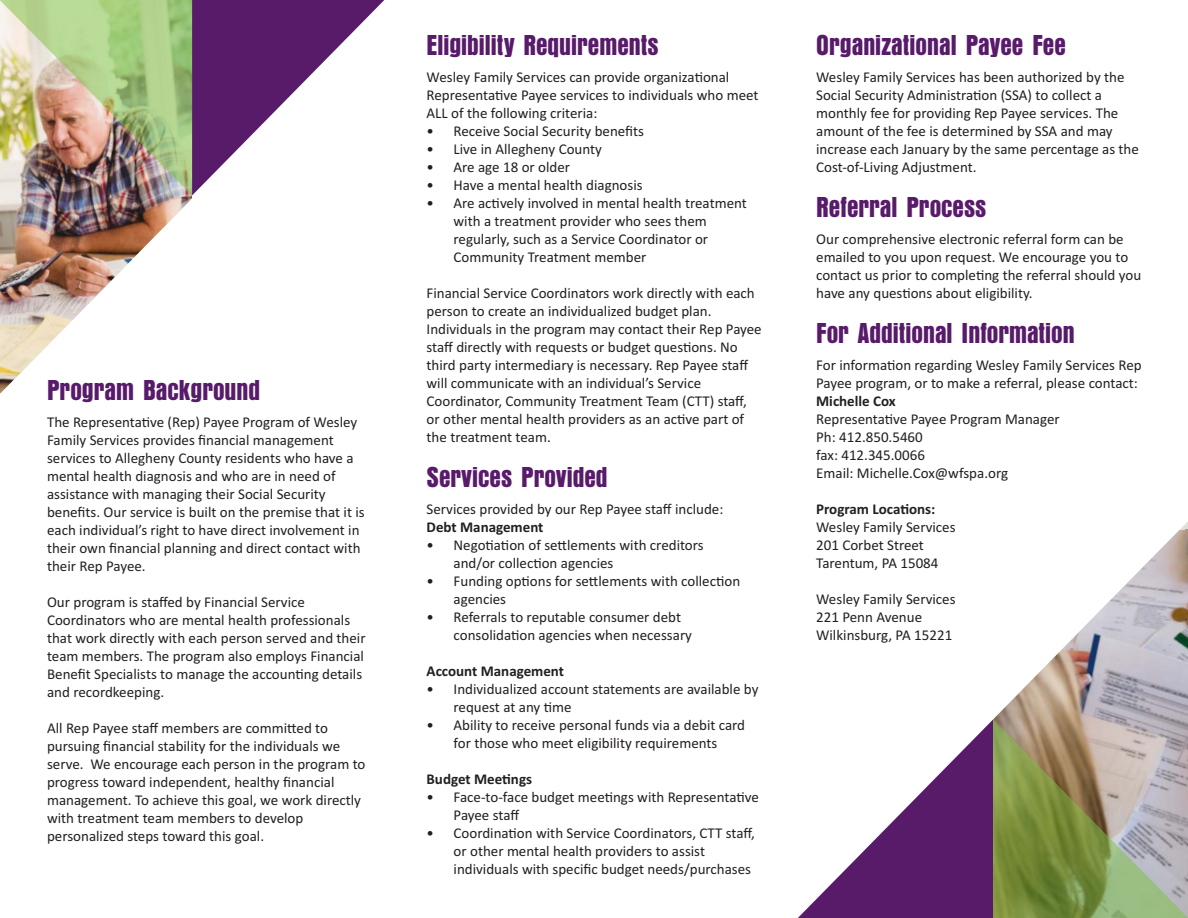
<style>
.page{position:relative;width:1188px;height:918px;background:#fff}
.page>*{position:absolute;margin:0;border:0;box-sizing:border-box;transform-origin:0 0}
.t1{font:30px "Anzeigen Gro";color:#581b6a}
.t2{font:30px "Anzeigen Gro D";color:#581b6a}
.t3{font:15px/18px "Calibri";color:#231f20}
.t4{font:700 15px "Calibri";color:#231f20}
</style>
<div class="page">
<img style="left:993px;top:529px;width:195px;height:191px">
<img style="left:0;top:195px;width:192px;height:198px">
<img style="left:0;top:0;width:385px;height:195px">
<svg style="left:798px;top:720px;width:390px;height:198px"></svg>
<h1 class="t1" style="left:47px;top:372px;width:215px">Program Background</h1>
<p class="t3" style="left:47px;top:413px;width:319px">The Representative (Rep) Payee Program of Wesley Family Services provides financial management services to Allegheny County residents who have a mental health diagnosis and who are in need of assistance with managing their Social Security benefits. Our service is built on the premise that it is each individual’s right to have direct involvement in their own financial planning and direct contact with their Rep Payee.</p>
<p class="t3" style="left:47px;top:593px;width:320px">Our program is staffed by Financial Service Coordinators who are mental health professionals that work directly with each person served and their team members. The program also employs Financial Benefit Specialists to manage the accounting details and recordkeeping.</p>
<p class="t3" style="left:47px;top:719px;width:320px">All Rep Payee staff members are committed to pursuing financial stability for the individuals we serve. We encourage each person in the program to progress toward independent, healthy financial management. To achieve this goal, we work directly with treatment team members to develop personalized steps toward this goal.</p>
<h1 class="t1" style="left:427px;top:27px;width:234px">Eligibility Requirements</h1>
<p class="t3" style="left:427px;top:68px;width:334px">Wesley Family Services can provide organizational<br>Representative Payee services to individuals who meet<br>ALL of the following criteria:</p>
<p class="t3" style="left:427px;top:122px;width:219px">• Receive Social Security benefits</p>
<p class="t3" style="left:427px;top:140px;width:177px">• Live in Allegheny County</p>
<p class="t3" style="left:427px;top:158px;width:145px">• Are age 18 or older</p>
<p class="t3" style="left:427px;top:176px;width:218px">• Have a mental health diagnosis</p>
<p class="t3" style="left:454px;top:194px;width:295px;text-indent:-27px">• Are actively involved in mental health treatment with a treatment provider who sees them regularly, such as a Service Coordinator or Community Treatment member</p>
<p class="t3" style="left:427px;top:284px;width:337px">Financial Service Coordinators work directly with each person to create an individualized budget plan.<br>Individuals in the program may contact their Rep Payee staff directly with requests or budget questions. No third party intermediary is necessary. Rep Payee staff will communicate with an individual’s Service Coordinator, Community Treatment Team (CTT) staff, or other mental health providers as an active part of the treatment team.</p>
<h1 class="t2" style="left:427px;top:459px;width:182px">Services Provided</h1>
<p class="t3" style="left:427px;top:500px;width:298px">Services provided by our Rep Payee staff include:</p>
<p class="t4" style="left:427px;top:518px;width:118px">Debt Management</p>
<p class="t3" style="left:454px;top:536px;width:252px;text-indent:-27px">• Negotiation of settlements with creditors and/or collection agencies</p>
<p class="t3" style="left:454px;top:572px;width:288px;text-indent:-27px">• Funding options for settlements with collection agencies</p>
<p class="t3" style="left:454px;top:608px;width:240px;text-indent:-27px">• Referrals to reputable consumer debt consolidation agencies when necessary</p>
<p class="t4" style="left:427px;top:662px;width:139px">Account Management</p>
<p class="t3" style="left:454px;top:680px;width:306px;text-indent:-27px">• Individualized account statements are available by request at any time</p>
<p class="t3" style="left:427px;top:716px;width:320px;text-align:center">• Ability to receive personal funds via a debit card for those who meet eligibility requirements</p>
<p class="t4" style="left:427px;top:770px;width:107px">Budget Meetings</p>
<p class="t3" style="left:454px;top:788px;width:307px;text-indent:-27px">• Face-to-face budget meetings with Representative<br>Payee staff</p>
<p class="t3" style="left:454px;top:824px;width:303px;text-indent:-27px">• Coordination with Service Coordinators, CTT staff, or other mental health providers to assist individuals with specific budget needs/purchases</p>
<h1 class="t1" style="left:816px;top:27px;width:251px">Organizational Payee Fee</h1>
<p class="t3" style="left:816px;top:68px;width:324px">Wesley Family Services has been authorized by the Social Security Administration (SSA) to collect a monthly fee for providing Rep Payee services. The amount of the fee is determined by SSA and may increase each January by the same percentage as the Cost-of-Living Adjustment.</p>
<h1 class="t1" style="left:816px;top:189px;width:172px">Referral Process</h1>
<p class="t3" style="left:816px;top:230px;width:327px">Our comprehensive electronic referral form can be emailed to you upon request. We encourage you to contact us prior to completing the referral should you have any questions about eligibility.</p>
<h1 class="t1" style="left:816px;top:315px;width:260px">For Additional Information</h1>
<p class="t3" style="left:816px;top:356px;width:327px">For information regarding Wesley Family Services Rep<br>Payee program, or to make a referral, please contact:</p>
<p class="t4" style="left:816px;top:392px;width:81px">Michelle Cox</p>
<p class="t3" style="left:816px;top:410px;width:245px">Representative Payee Program Manager<br>Ph: 412.850.5460<br>fax: 412.345.0066<br>Email: Michelle.Cox@wfspa.org</p>
<p class="t4" style="left:816px;top:500px;width:121px">Program Locations:</p>
<p class="t3" style="left:816px;top:518px;width:141px">Wesley Family Services<br>201 Corbet Street<br>Tarentum, PA 15084</p>
<p class="t3" style="left:816px;top:590px;width:141px">Wesley Family Services<br>221 Penn Avenue<br>Wilkinsburg, PA 15221</p>
</div>
